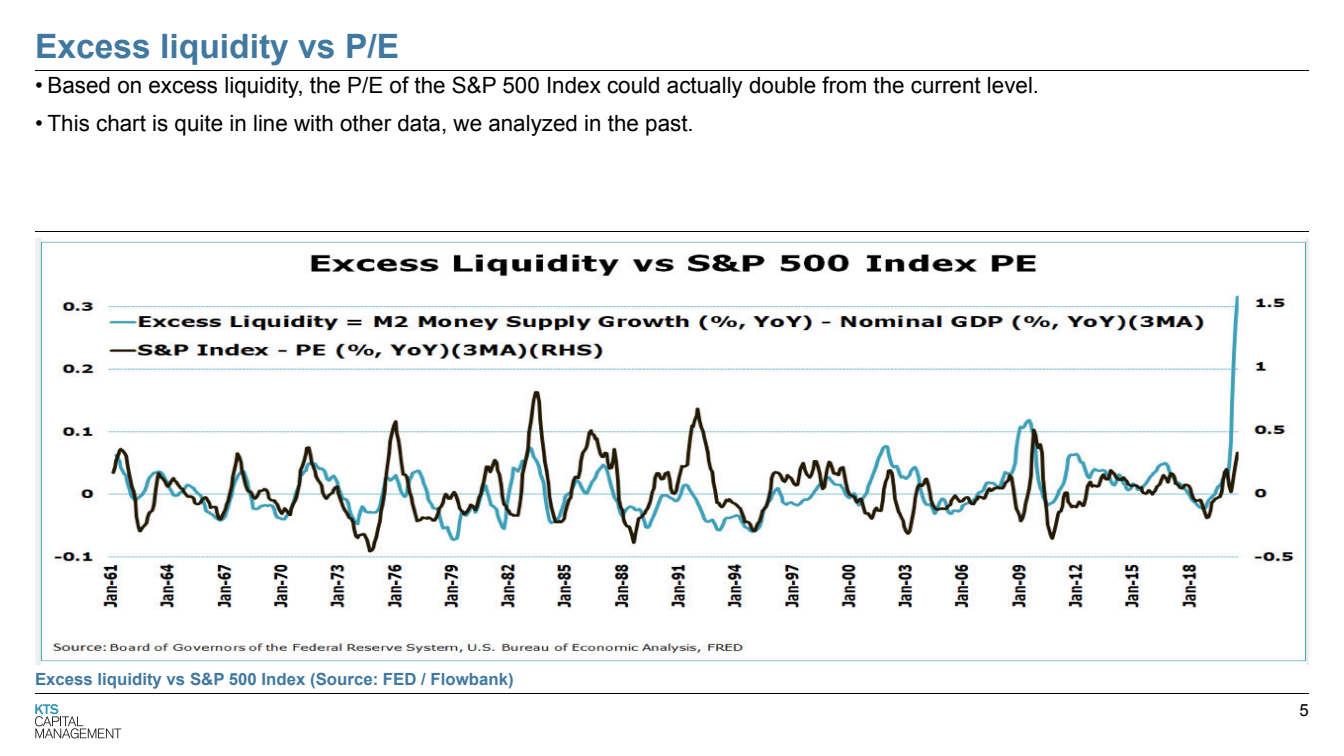
<style>
.page{position:relative;width:1344px;height:756px;background:#fff}
.page>*{position:absolute;margin:0;border:0;box-sizing:border-box;transform-origin:0 0}
.t1{font:700 33.6px "Arial";color:#4178a0}
.t2{font:22.4px "Arial";color:#000}
.t3{font:700 16.8px "Arial";color:#4178a0}
.t4{font:16.8px "Arial";color:#000}
</style>
<div class="page">
<svg style="left:35px;top:704px;width:86px;height:34px"></svg>
<hr style="left:35px;top:693px;width:1274px;height:1px;background:#000">
<hr style="left:35px;top:231px;width:1274px;height:1px;background:#000">
<hr style="left:35px;top:70px;width:1274px;height:1px;background:#000">
<img style="left:35px;top:238px;width:1274px;height:426px">
<h1 class="t1" style="left:35px;top:34px;width:366px">Excess liquidity vs P/E</h1>
<p class="t2" style="left:35px;top:77px;width:1006px">• Based on excess liquidity, the P/E of the S&amp;P 500 Index could actually double from the current level.</p>
<p class="t2" style="left:35px;top:115px;width:660px">• This chart is quite in line with other data, we analyzed in the past.</p>
<p class="t3" style="left:35px;top:673px;width:480px">Excess liquidity vs S&amp;P 500 Index (Source: FED / Flowbank)</p>
<p class="t4" style="left:1300px;top:703px;width:11px">5</p>
</div>
